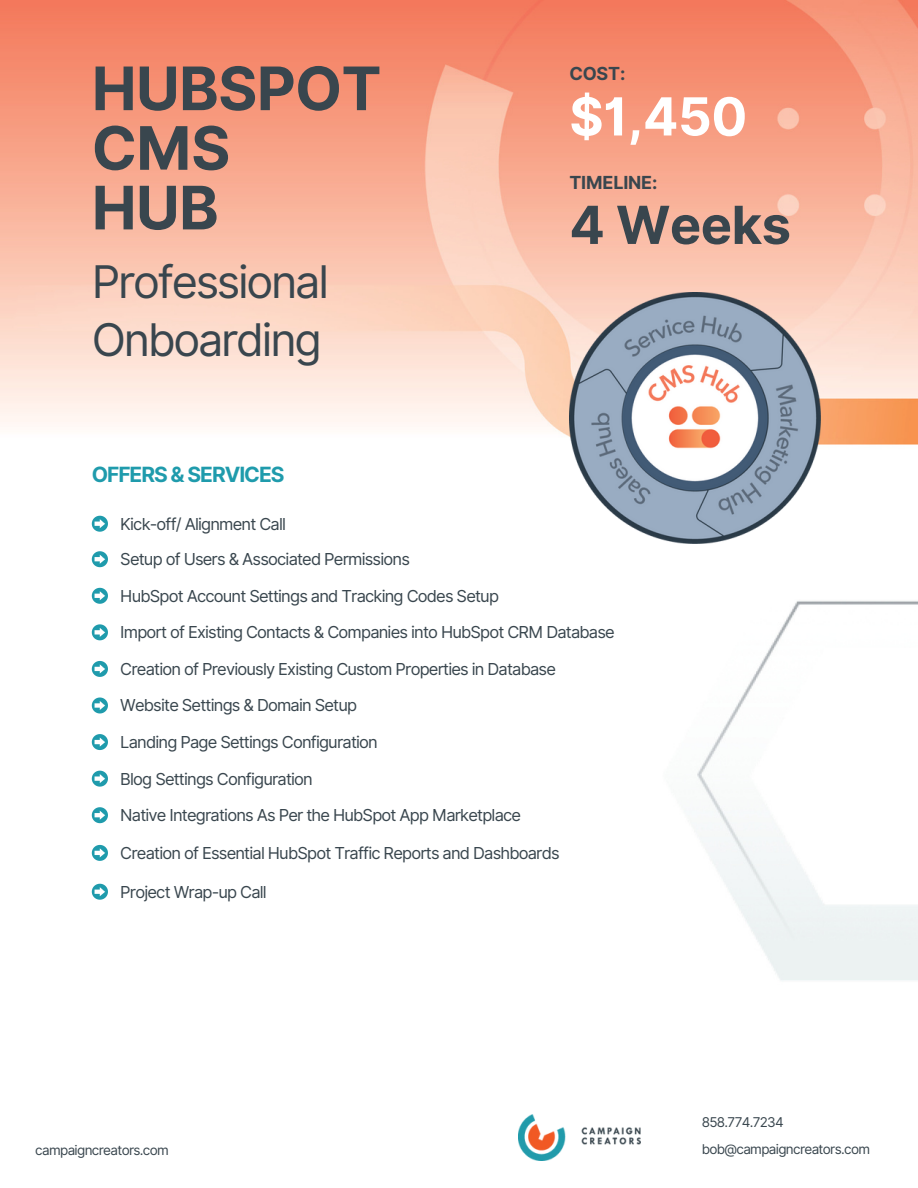
<style>
.page{position:relative;width:918px;height:1188px;background:#fff}
.page>*{position:absolute;margin:0;border:0;box-sizing:border-box;transform-origin:0 0}
.t1{font:700 60px "Inter";letter-spacing:-.01em;color:#39464e}
.t2{font:700 52.5px "Inter";color:#fff}
.t3{font:700 52.5px "Inter";letter-spacing:-.01em;color:#39464e}
.t4{font:45px "Inter";letter-spacing:-.05em;color:#39464e}
.t5{font:700 21px "Inter";letter-spacing:-.05em;color:#1f9bac}
.t6{font:700 18px "Inter";letter-spacing:-.01em;color:#39464e}
.t7{font:16.5px "Inter";letter-spacing:-.05em;color:#39464e}
.t8{font:13.5px "Inter";letter-spacing:-.05em;color:#39464e}
</style>
<div class="page">
<img style="left:0;top:0;width:918px;height:981px">
<img style="left:569px;top:292px;width:251px;height:251px">
<img style="left:518px;top:1114px;width:123px;height:47px">
<svg style="left:92px;top:516px;width:16px;height:16px"></svg>
<svg style="left:92px;top:551px;width:16px;height:16px"></svg>
<svg style="left:92px;top:588px;width:16px;height:16px"></svg>
<svg style="left:92px;top:624px;width:16px;height:16px"></svg>
<svg style="left:92px;top:661px;width:16px;height:16px"></svg>
<svg style="left:92px;top:697px;width:16px;height:17px"></svg>
<svg style="left:92px;top:734px;width:16px;height:16px"></svg>
<svg style="left:92px;top:771px;width:16px;height:16px"></svg>
<svg style="left:92px;top:807px;width:16px;height:16px"></svg>
<svg style="left:92px;top:845px;width:16px;height:16px"></svg>
<svg style="left:92px;top:884px;width:16px;height:16px"></svg>
<p class="t1" style="left:92px;top:53px;width:291px">HUBSPOT</p>
<p class="t1" style="left:92px;top:112px;width:140px">CMS</p>
<p class="t1" style="left:92px;top:172px;width:128px">HUB</p>
<p class="t4" style="left:92px;top:254px;width:239px">Professional</p>
<p class="t4" style="left:92px;top:313px;width:232px">Onboarding</p>
<p class="t5" style="left:92px;top:462px;width:194px">OFFERS &amp; SERVICES</p>
<p class="t6" style="left:569px;top:63px;width:58px">COST:</p>
<p class="t2" style="left:569px;top:85px;width:180px">$1,450</p>
<p class="t6" style="left:569px;top:171px;width:90px">TIMELINE:</p>
<p class="t3" style="left:569px;top:193px;width:223px">4 Weeks</p>
<p class="t7" style="left:120px;top:514px;width:167px">Kick-off/ Alignment Call</p>
<p class="t7" style="left:120px;top:549px;width:291px">Setup of Users &amp; Associated Permissions</p>
<p class="t7" style="left:120px;top:586px;width:380px">HubSpot Account Settings and Tracking Codes Setup</p>
<p class="t7" style="left:120px;top:622px;width:496px">Import of Existing Contacts &amp; Companies into HubSpot CRM Database</p>
<p class="t7" style="left:120px;top:659px;width:437px">Creation of Previously Existing Custom Properties in Database</p>
<p class="t7" style="left:120px;top:696px;width:238px">Website Settings &amp; Domain Setup</p>
<p class="t7" style="left:120px;top:732px;width:259px">Landing Page Settings Configuration</p>
<p class="t7" style="left:120px;top:769px;width:194px">Blog Settings Configuration</p>
<p class="t7" style="left:120px;top:805px;width:402px">Native Integrations As Per the HubSpot App Marketplace</p>
<p class="t7" style="left:120px;top:843px;width:441px">Creation of Essential HubSpot Traffic Reports and Dashboards</p>
<p class="t7" style="left:120px;top:882px;width:148px">Project Wrap-up Call</p>
<p class="t8" style="left:35px;top:1142px;width:135px">campaigncreators.com</p>
<p class="t8" style="left:702px;top:1114px;width:84px">858.774.7234</p>
<p class="t8" style="left:702px;top:1141px;width:170px">bob@campaigncreators.com</p>
</div>
